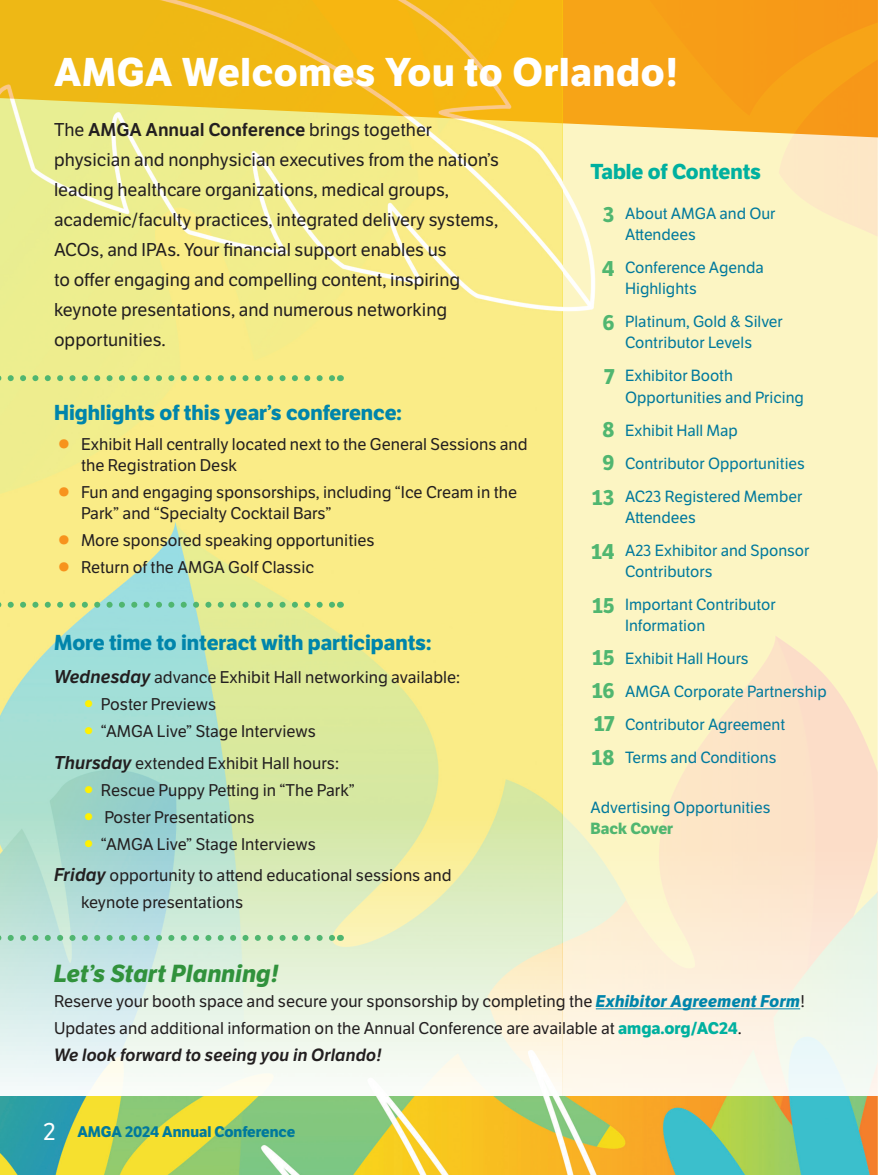
<style>
.page{position:relative;width:878px;height:1175px;background:#fff}
.page>*{position:absolute;margin:0;border:0;box-sizing:border-box;transform-origin:0 0}
.t1{font:700 39px "LFT Etica";letter-spacing:.02em;color:#fff}
.t2{font:italic 700 24px "LFT Etica";letter-spacing:.01em;color:#31923c}
.t3{font:700 21px "LFT Etica";color:#0085ab}
.t4{font:700 21px "LFT Etica";color:#00b09f}
.t5{font:18px/30px "LFT Etica";color:#231f20}
.t6{font:italic 17.25px "LFT Etica SB";color:#231f20}
.t7{font:16.5px/21px "LFT Etica";color:#231f20}
.t8{font:15.75px/21px "LFT Etica";color:#00799d}
.t9{font:700 15px "LFT Etica";color:#00799d}
.s1{font-weight:600}
.s2{font-size:39px;color:#f7931d}
.s3{font-family:"LFT Etica SB";font-style:italic;font-size:18px}
.s4{font-size:30px;color:#fff101}
.s5{font-weight:700;font-size:21px;color:#50b670}
.s6{font-weight:700;color:#50b670}
.s7{font-weight:700;font-style:italic;color:#0085ab}
.s8{font-weight:700;color:#00b09f}
.s9{font-weight:400;font-size:24px;color:#fff}
</style>
<div class="page">
<img style="left:562px;top:178px;width:316px;height:918px">
<img style="left:0;top:178px;width:562px;height:912px">
<svg style="left:0;top:375px;width:334px;height:6px;background:#b6d880"></svg>
<svg style="left:0;top:602px;width:334px;height:6px;background:#a5d591"></svg>
<svg style="left:0;top:934px;width:334px;height:6px;background:#a2d6b5"></svg>
<img style="left:0;top:1096px;width:878px;height:78px">
<svg style="left:0;top:0;width:878px;height:178px;background:#f4c445"></svg>
<hr style="left:595px;top:1008px;width:205px;height:1px;background:#0085ab">
<p class="t1" style="left:54px;top:48px;width:625px">AMGA Welcomes You to Orlando!</p>
<p class="t5" style="left:54px;top:115px;width:446px">The <span class="s1">AMGA Annual Conference</span> brings together physician and nonphysician executives from the nation’s leading healthcare organizations, medical groups, academic/faculty practices, integrated delivery systems, ACOs, and IPAs. Your financial support enables us<br>to offer engaging and compelling content, inspiring keynote presentations, and numerous networking opportunities.</p>
<p class="t3" style="left:54px;top:399px;width:349px">Highlights of this year’s conference:</p>
<p class="t7" style="left:81px;top:434px;width:448px;text-indent:-27px"><span class="s2">•</span> Exhibit Hall centrally located next to the General Sessions and the Registration Desk</p>
<p class="t7" style="left:81px;top:482px;width:437px;text-indent:-27px"><span class="s2">•</span> Fun and engaging sponsorships, including “Ice Cream in the<br>Park” and “Specialty Cocktail Bars”</p>
<p class="t7" style="left:54px;top:530px;width:322px"><span class="s2">•</span> More sponsored speaking opportunities</p>
<p class="t7" style="left:54px;top:557px;width:262px"><span class="s2">•</span> Return of the AMGA Golf Classic</p>
<p class="t3" style="left:54px;top:629px;width:379px">More time to interact with participants:</p>
<p class="t7" style="left:54px;top:667px;width:407px"><span class="s3">Wednesday</span> advance Exhibit Hall networking available:</p>
<p class="t7" style="left:81px;top:694px;width:137px"><span class="s4">•</span> Poster Previews</p>
<p class="t7" style="left:81px;top:721px;width:236px"><span class="s4">•</span> “AMGA Live” Stage Interviews</p>
<p class="t7" style="left:54px;top:752px;width:286px"><span class="s3">Thursday</span> extended Exhibit Hall hours:</p>
<p class="t7" style="left:81px;top:779px;width:275px"><span class="s4">•</span> Rescue Puppy Petting in “The Park”</p>
<p class="t7" style="left:81px;top:806px;width:175px"><span class="s4">•</span> Poster Presentations</p>
<p class="t7" style="left:81px;top:833px;width:236px"><span class="s4">•</span> “AMGA Live” Stage Interviews</p>
<p class="t7" style="left:81px;top:862px;width:372px;line-height:27px;text-indent:-27px"><span class="s3">Friday</span> opportunity to attend educational sessions and keynote presentations</p>
<p class="t4" style="left:590px;top:159px;width:172px">Table of Contents</p>
<p class="t8" style="left:625px;top:204px;width:152px;text-indent:-22px"><span class="s5">3</span> About AMGA and Our<br>Attendees</p>
<p class="t8" style="left:625px;top:258px;width:140px;text-indent:-23px"><span class="s5">4</span> Conference Agenda<br>Highlights</p>
<p class="t8" style="left:602px;top:312px;width:182px;text-align:center"><span class="s5">6</span> Platinum, Gold &amp; Silver<br>Contributor Levels</p>
<p class="t8" style="left:625px;top:366px;width:180px;text-indent:-21px"><span class="s5">7</span> Exhibitor Booth<br>Opportunities and Pricing</p>
<p class="t8" style="left:602px;top:420px;width:137px"><span class="s5">8</span> Exhibit Hall Map</p>
<p class="t8" style="left:602px;top:453px;width:204px"><span class="s5">9</span> Contributor Opportunities</p>
<p class="t8" style="left:625px;top:486px;width:179px;text-indent:-33px"><span class="s5">13</span> AC23 Registered Member<br>Attendees</p>
<p class="t8" style="left:625px;top:540px;width:186px;text-indent:-34px"><span class="s5">14</span> A23 Exhibitor and Sponsor<br>Contributors</p>
<p class="t8" style="left:625px;top:594px;width:152px;text-indent:-33px"><span class="s5">15</span> Important Contributor<br>Information</p>
<p class="t8" style="left:592px;top:648px;width:158px"><span class="s5">15</span> Exhibit Hall Hours</p>
<p class="t8" style="left:592px;top:681px;width:236px"><span class="s5">16</span> AMGA Corporate Partnership</p>
<p class="t8" style="left:593px;top:714px;width:193px"><span class="s5">17</span> Contributor Agreement</p>
<p class="t8" style="left:591px;top:747px;width:186px"><span class="s5">18</span> Terms and Conditions</p>
<p class="t8" style="left:590px;top:797px;width:181px">Advertising Opportunities<br><span class="s6">Back Cover</span></p>
<p class="t2" style="left:54px;top:958px;width:226px">Let’s Start Planning!</p>
<p class="t7" style="left:54px;top:988px;width:752px;line-height:27px">Reserve your booth space and secure your sponsorship by completing the <span class="s7">Exhibitor Agreement Form</span>!<br>Updates and additional information on the Annual Conference are available at <span class="s8">amga.org/AC24</span>.</p>
<p class="t6" style="left:54px;top:1044px;width:329px">We look forward to seeing you in Orlando!</p>
<p class="t9" style="left:44px;top:1122px;width:253px"><span class="s9">2</span> AMGA 2024 Annual Conference</p>
</div>
